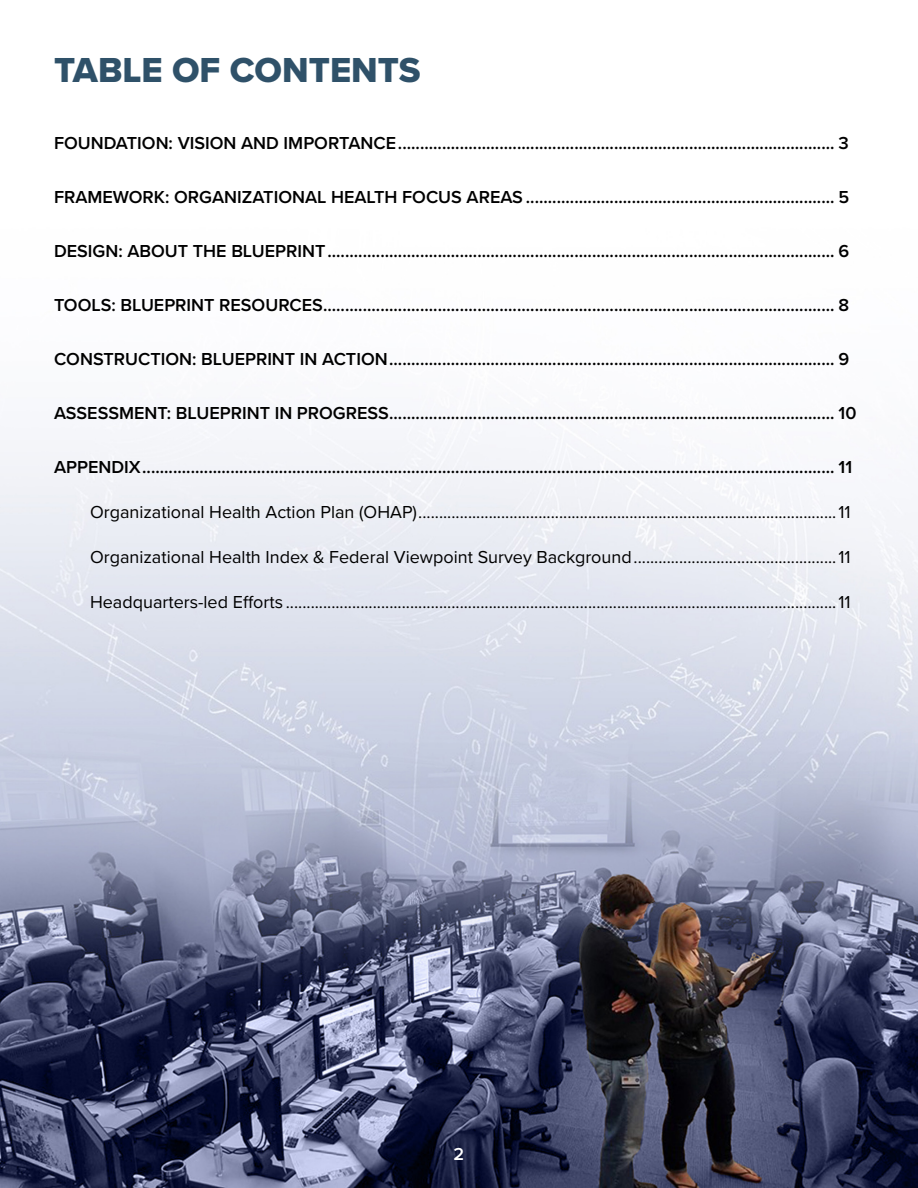
<style>
.page{position:relative;width:918px;height:1188px;background:#fff}
.page>*{position:absolute;margin:0;border:0;box-sizing:border-box;transform-origin:0 0}
.t1{font:36px "Proxima Nova Extrabld";color:#2f5169}
.t2{font:600 18px "Proxima Nova";color:#000}
.t3{font:18px "Proxima Nova";color:#000}
.t4{font:600 18px "Proxima Nova";color:#fff}
</style>
<div class="page">
<img style="left:0;top:423px;width:918px;height:765px">
<h1 class="t1" style="left:54px;top:44px;width:368px">TABLE OF CONTENTS</h1>
<p class="t2" style="left:54px;top:130px;width:796px">FOUNDATION: VISION AND IMPORTANCE................................................................................................... 3</p>
<p class="t2" style="left:54px;top:184px;width:797px">FRAMEWORK: ORGANIZATIONAL HEALTH FOCUS AREAS ...................................................................... 5</p>
<p class="t2" style="left:54px;top:238px;width:797px">DESIGN: ABOUT THE BLUEPRINT................................................................................................................... 6</p>
<p class="t2" style="left:54px;top:292px;width:797px">TOOLS: BLUEPRINT RESOURCES.................................................................................................................... 8</p>
<p class="t2" style="left:54px;top:346px;width:797px">CONSTRUCTION: BLUEPRINT IN ACTION..................................................................................................... 9</p>
<p class="t2" style="left:54px;top:400px;width:804px">ASSESSMENT: BLUEPRINT IN PROGRESS..................................................................................................... 10</p>
<p class="t2" style="left:54px;top:454px;width:800px">APPENDIX............................................................................................................................................................. 11</p>
<p class="t3" style="left:90px;top:499px;width:762px">Organizational Health Action Plan (OHAP).....................................................................................................11</p>
<p class="t3" style="left:90px;top:544px;width:762px">Organizational Health Index &amp; Federal Viewpoint Survey Background.................................................11</p>
<p class="t3" style="left:90px;top:589px;width:762px">Headquarters-led Efforts .....................................................................................................................................11</p>
<p class="t4" style="left:454px;top:1141px;width:12px">2</p>
</div>
